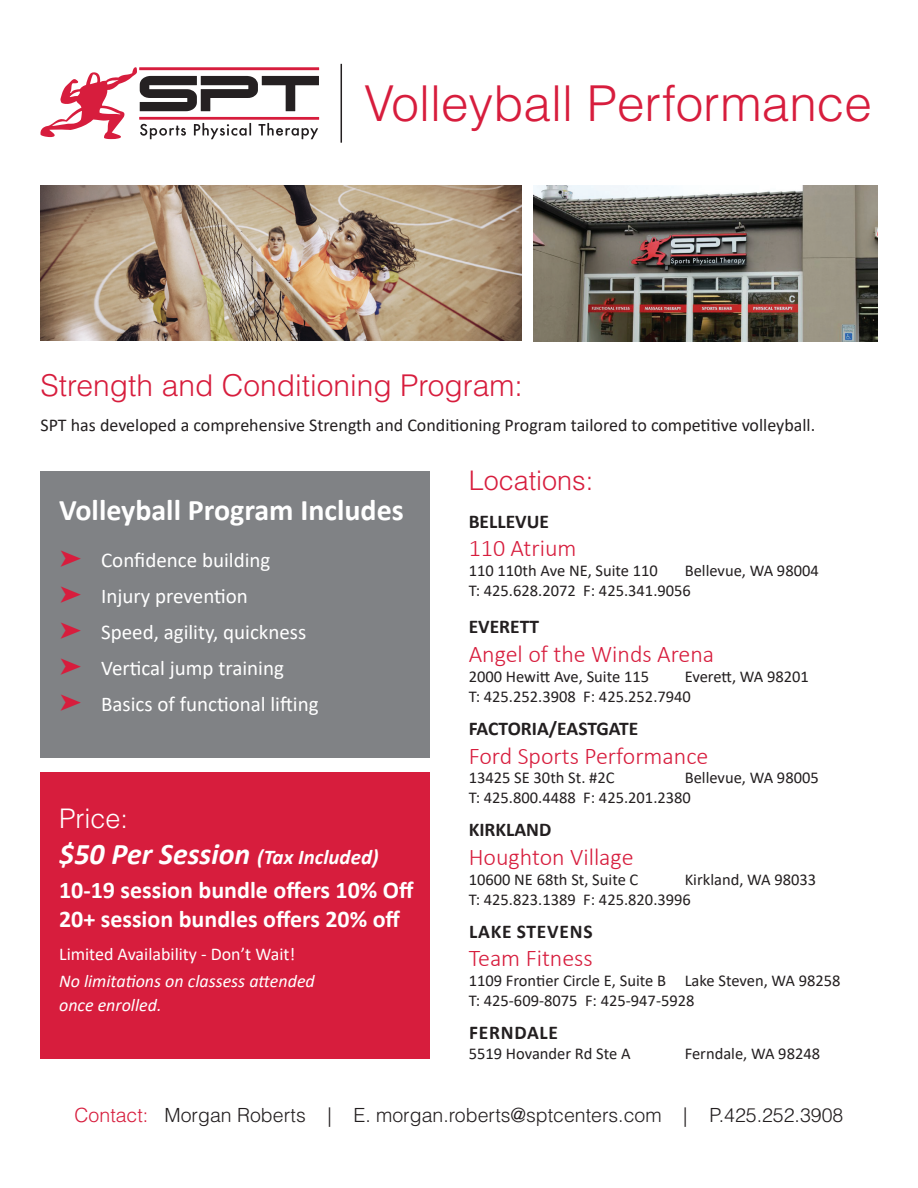
<style>
.page{position:relative;width:918px;height:1188px;background:#fff}
.page>*{position:absolute;margin:0;border:0;box-sizing:border-box;transform-origin:0 0}
.t1{font:300 49.5px "Helvetica LT Pro";color:#d71d3d}
.t2{font:300 30px "Helvetica LT Pro";color:#d71d3d}
.t3{font:italic 700 30px "Calibri";color:#fff}
.t4{font:700 30px "Calibri";color:#fff}
.t5{font:300 27px "Helvetica LT Pro";color:#d71d3d}
.t6{font:300 27px "Helvetica LT Pro";color:#fff}
.t7{font:300 24px "Calibri";color:#d71d3d}
.t8{font:700 24px/28.8px "Calibri";color:#fff}
.t9{font:21px/36px "Calibri";color:#fff}
.t10{font:300 19.5px "Helvetica LT Pro";color:#231f20}
.t11{font:700 19.5px "Calibri";color:#231f20}
.t12{font:700 19.5px "Calibri";letter-spacing:.04em;color:#231f20}
.t13{font:18px "Calibri";color:#231f20}
.t14{font:italic 18px/24px "Calibri";color:#fff}
.t15{font:18px "Calibri";color:#fff}
.t16{font:16.5px/19.8px "Calibri";color:#231f20}
.s1{font-size:21px}
.s2{color:#d71d3d}
</style>
<div class="page">
<div style="left:40px;top:772px;width:390px;height:287px;background:#d71d3d"></div>
<svg style="left:40px;top:67px;width:279px;height:72px"></svg>
<hr style="left:341px;top:64px;width:1px;height:79px;background:#231f20">
<img style="left:534px;top:186px;width:344px;height:156px">
<img style="left:40px;top:186px;width:482px;height:155px">
<div style="left:40px;top:471px;width:390px;height:287px;background:#808285"></div>
<h1 class="t1" style="left:364px;top:73px;width:509px">Volleyball Performance</h1>
<h2 class="t2" style="left:40px;top:366px;width:484px">Strength and Conditioning Program:</h2>
<p class="t13" style="left:40px;top:413px;width:776px">SPT has developed a comprehensive Strength and Conditioning Program tailored to competitive volleyball.</p>
<h2 class="t4" style="left:59px;top:488px;width:346px">Volleyball Program Includes</h2>
<p class="t9" style="left:101px;top:542px;width:219px">Confidence building<br>Injury prevention<br>Speed, agility, quickness<br>Vertical jump training<br>Basics of functional lifting</p>
<h3 class="t6" style="left:59px;top:802px;width:71px">Price:</h3>
<h2 class="t3" style="left:59px;top:833px;width:321px">$50 Per Session <span class="s1">(Tax Included)</span></h2>
<h3 class="t8" style="left:59px;top:876px;width:356px">10-19 session bundle offers 10% Off<br>20+ session bundles offers 20% off</h3>
<p class="t15" style="left:59px;top:942px;width:238px">Limited Availability - Don’t Wait!</p>
<p class="t14" style="left:59px;top:968px;width:257px">No limitations on classess attended once enrolled.</p>
<h3 class="t5" style="left:469px;top:464px;width:126px">Locations:</h3>
<p class="t11" style="left:469px;top:507px;width:82px">BELLEVUE</p>
<h3 class="t7" style="left:469px;top:534px;width:109px">110 Atrium</h3>
<p class="t16" style="left:469px;top:560px;width:191px">110 110th Ave NE, Suite 110</p>
<p class="t16" style="left:469px;top:560px;width:352px;text-indent:216px">Bellevue, WA 98004<br>T: 425.628.2072 F: 425.341.9056</p>
<p class="t11" style="left:469px;top:613px;width:72px">EVERETT</p>
<h3 class="t7" style="left:469px;top:639px;width:247px">Angel of the Winds Arena</h3>
<p class="t16" style="left:469px;top:666px;width:182px">2000 Hewitt Ave, Suite 115</p>
<p class="t16" style="left:469px;top:666px;width:342px;text-indent:216px">Everett, WA 98201<br>T: 425.252.3908 F: 425.252.7940</p>
<p class="t11" style="left:469px;top:715px;width:171px">FACTORIA/EASTGATE</p>
<h3 class="t7" style="left:469px;top:741px;width:241px">Ford Sports Performance</h3>
<p class="t16" style="left:469px;top:768px;width:147px">13425 SE 30th St. #2C</p>
<p class="t16" style="left:469px;top:768px;width:352px;text-indent:216px">Bellevue, WA 98005<br>T: 425.800.4488 F: 425.201.2380</p>
<p class="t11" style="left:469px;top:816px;width:84px">KIRKLAND</p>
<h3 class="t7" style="left:469px;top:842px;width:166px">Houghton Village</h3>
<p class="t16" style="left:469px;top:869px;width:171px">10600 NE 68th St, Suite C</p>
<p class="t16" style="left:469px;top:869px;width:349px;text-indent:216px">Kirkland, WA 98033<br>T: 425.823.1389 F: 425.820.3996</p>
<p class="t12" style="left:469px;top:917px;width:125px">LAKE STEVENS</p>
<h3 class="t7" style="left:469px;top:944px;width:126px">Team Fitness</h3>
<p class="t16" style="left:469px;top:971px;width:373px">1109 Frontier Circle E, Suite B Lake Steven, WA 98258<br>T: 425-609-8075 F: 425-947-5928</p>
<p class="t12" style="left:469px;top:1019px;width:91px">FERNDALE</p>
<p class="t16" style="left:469px;top:1043px;width:164px">5519 Hovander Rd Ste A</p>
<p class="t16" style="left:685px;top:1043px;width:137px">Ferndale, WA 98248</p>
<p class="t10" style="left:75px;top:1102px;width:770px"><span class="s2">Contact:</span> Morgan Roberts | E. morgan.roberts@sptcenters.com | P.425.252.3908</p>
</div>
